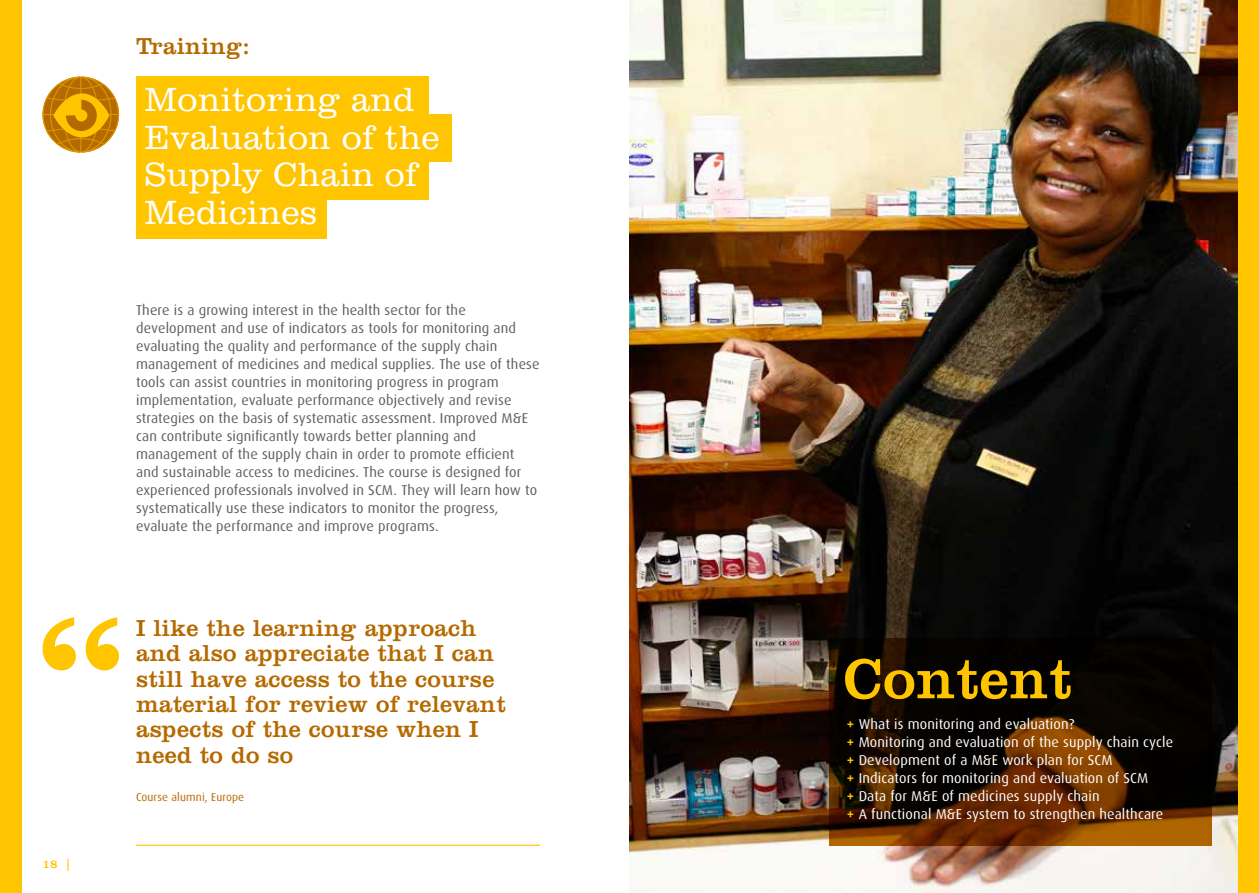
<style>
.page{position:relative;width:1259px;height:893px;background:#fff}
.page>*{position:absolute;margin:0;border:0;box-sizing:border-box;transform-origin:0 0}
.t1{font:58.05px "Clarendon";letter-spacing:.015em;color:#ffc500}
.t2{font:300 34.5px/37.5px "Clarendon BT";letter-spacing:.005em;color:#fff}
.t3{font:24px/25.5px "Clarendon";letter-spacing:.015em;color:#b56a00}
.t4{font:14.25px/18px "Dax";letter-spacing:.01em;color:#5e5f61}
.t5{font:14.25px/18px "Dax";letter-spacing:.01em;color:#fff}
.t6{font:12px "Clarendon BT";color:#ffc500}
.t7{font:11.4px "Dax";letter-spacing:.01em;color:#b56a00}
.s1{font-weight:700;color:#ffc500}
</style>
<div class="page">
<div style="left:0;top:0;width:21px;height:893px;background:#ffc500"></div>
<div style="left:1237px;top:0;width:22px;height:893px;background:#ffc500"></div>
<svg style="left:43px;top:77px;width:76px;height:76px"></svg>
<div style="left:75px;top:109px;width:12px;height:12px;background:#ffc500;border-radius:50%"></div>
<img style="left:629px;top:0;width:608px;height:893px">
<div style="left:136px;top:77px;width:292px;height:47px;background:#ffc500"></div>
<div style="left:136px;top:152px;width:292px;height:47px;background:#ffc500"></div>
<div style="left:136px;top:114px;width:316px;height:48px;background:#ffc500"></div>
<div style="left:136px;top:191px;width:191px;height:47px;background:#ffc500"></div>
<svg style="left:829px;top:638px;width:383px;height:208px;background:#2b1400"></svg>
<hr style="left:136px;top:845px;width:404px;height:1px;background:#ffc500">
<svg style="left:43px;top:617px;width:76px;height:53px"></svg>
<p class="t6" style="left:43px;top:857px;width:30px">18 |</p>
<h3 class="t3" style="left:136px;top:33px;width:115px">Training:</h3>
<h2 class="t2" style="left:145px;top:80px;width:297px">Monitoring and<br>Evaluation of the<br>Supply Chain of<br>Medicines</h2>
<p class="t4" style="left:136px;top:301px;width:405px">There is a growing interest in the health sector for the development and use of indicators as tools for monitoring and evaluating the quality and performance of the supply chain management of medicines and medical supplies. The use of these tools can assist countries in monitoring progress in program implementation, evaluate performance objectively and revise strategies on the basis of systematic assessment. Improved M&amp;E can contribute significantly towards better planning and management of the supply chain in order to promote efficient and sustainable access to medicines. The course is designed for experienced professionals involved in SCM. They will learn how to systematically use these indicators to monitor the progress, evaluate the performance and improve programs.</p>
<h3 class="t3" style="left:136px;top:615px;width:371px">I like the learning approach and also appreciate that I can still have access to the course material for review of relevant aspects of the course when I need to do so</h3>
<p class="t7" style="left:136px;top:791px;width:110px">Course alumni, Europe</p>
<h1 class="t1" style="left:843px;top:645px;width:230px">Content</h1>
<p class="t5" style="left:846px;top:715px;width:328px"><span class="s1">+</span> What is monitoring and evaluation?<br><span class="s1">+</span> Monitoring and evaluation of the supply chain cycle <span class="s1">+</span> Development of a M&amp;E work plan for SCM<br><span class="s1">+</span> Indicators for monitoring and evaluation of SCM<br><span class="s1">+</span> Data for M&amp;E of medicines supply chain<br><span class="s1">+</span> A functional M&amp;E system to strengthen healthcare</p>
</div>
